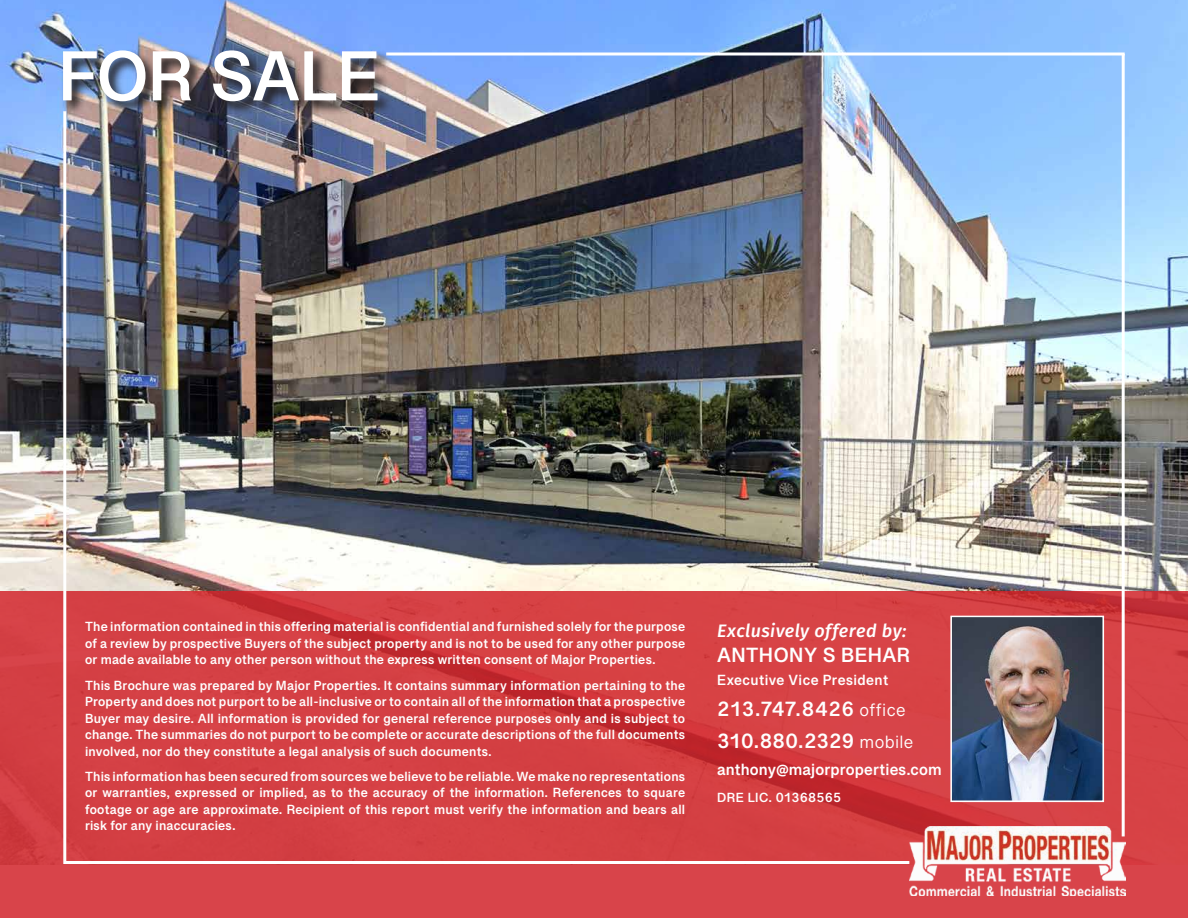
<style>
.page{position:relative;width:1188px;height:918px;background:#fff}
.page>*{position:absolute;margin:0;border:0;box-sizing:border-box;transform-origin:0 0}
.t1{font:700 72px "Grantha Sangam MN";letter-spacing:-.01em;color:#fff}
.t2{font:700 21px/31.5px "Grantha Sangam MN";color:#fff}
.t3{font:700 21px "Grantha Sangam MN";letter-spacing:.02em;color:#fff}
.t4{font:italic 500 18px "Fira Sans";letter-spacing:.025em;color:#fff}
.t5{font:700 16.5px "Grantha Sangam MN";letter-spacing:.01em;color:#fff}
.t6{font:700 15px "Grantha Sangam MN";letter-spacing:.03em;color:#fff}
.t7{font:700 13.5px/16.5px "Grantha Sangam MN";letter-spacing:.02em;color:#fff;text-align:justify}
.s1{font-weight:400;font-size:18px}
</style>
<div class="page">
<img style="left:0;top:0;width:1188px;height:592px">
<div style="left:0;top:592px;width:1188px;height:326px;background:#d64145"></div>
<hr style="left:63px;top:111px;width:3px;height:753px;background:#fff">
<hr style="left:65px;top:861px;width:844px;height:3px;background:#fff">
<hr style="left:1122px;top:54px;width:3px;height:782px;background:#fff">
<svg style="left:393px;top:52px;width:732px;height:4px"></svg>
<img style="left:61px;top:49px;width:332px;height:67px">
<img style="left:909px;top:826px;width:216px;height:70px">
<img style="left:953px;top:619px;width:148px;height:180px">
<div style="left:950px;top:616px;width:154px;height:186px;border:2px solid #fff"></div>
<h1 class="t1" style="left:58px;top:33px;width:324px">FOR SALE</h1>
<p class="t7" style="left:85px;top:619px;width:602px">The information contained in this offering material is confidential and furnished solely for the purpose of a review by prospective Buyers of the subject property and is not to be used for any other purpose or made available to any other person without the express written consent of Major Properties.</p>
<p class="t7" style="left:85px;top:677px;width:602px">This Brochure was prepared by Major Properties. It contains summary information pertaining to the Property and does not purport to be all-inclusive or to contain all of the information that a prospective Buyer may desire. All information is provided for general reference purposes only and is subject to change. The summaries do not purport to be complete or accurate descriptions of the full documents involved, nor do they constitute a legal analysis of such documents.</p>
<p class="t7" style="left:85px;top:768px;width:602px">This information has been secured from sources we believe to be reliable. We make no representations or warranties, expressed or implied, as to the accuracy of the information. References to square footage or age are approximate. Recipient of this report must verify the information and bears all risk for any inaccuracies.</p>
<h3 class="t4" style="left:717px;top:616px;width:191px">Exclusively offered by:</h3>
<h2 class="t3" style="left:717px;top:643px;width:195px">ANTHONY S BEHAR</h2>
<p class="t6" style="left:717px;top:671px;width:173px">Executive Vice President</p>
<h2 class="t2" style="left:717px;top:693px;width:198px">213.747.8426 <span class="s1">office<br></span>310.880.2329 <span class="s1">mobile</span></h2>
<p class="t5" style="left:717px;top:759px;width:226px">anthony@majorproperties.com</p>
<p class="t7" style="left:717px;top:789px;width:126px">DRE LIC. 01368565</p>
</div>
